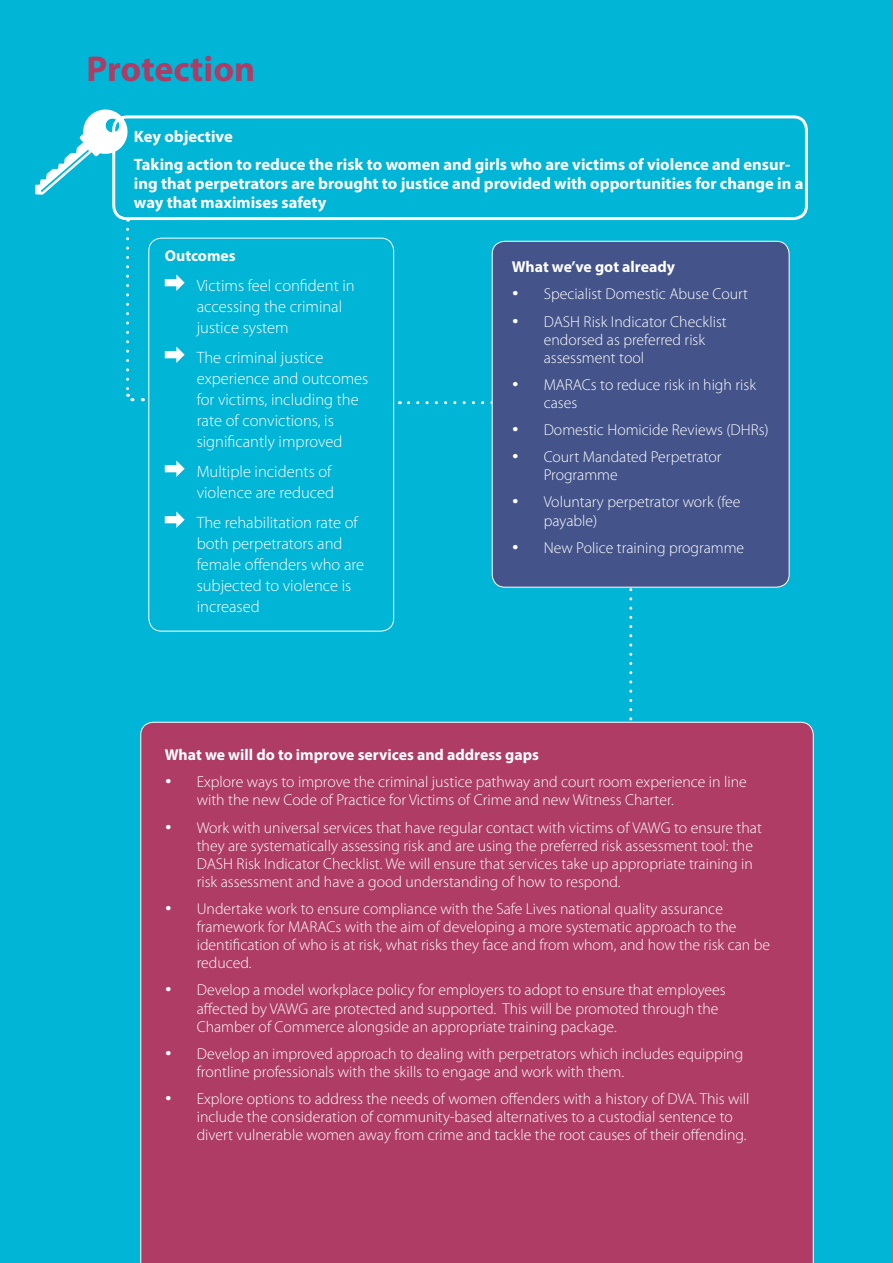
<style>
.page{position:relative;width:893px;height:1263px;background:#00b5d5}
.page>*{position:absolute;margin:0;border:0;box-sizing:border-box;transform-origin:0 0}
.t1{font:700 36px "Myriad Pro";color:#ae3c65}
.t2{font:300 16.5px/21px "Myriad Pro";color:#fff}
.t3{font:700 16.5px/27.9px "Myriad Pro";color:#fff}
.t4{font:300 15.75px/18.1px "Myriad Pro";color:#fff}
.t5{font:700 15.75px "Myriad Pro";color:#fff}
</style>
<div class="page">
<div style="left:148px;top:238px;width:246px;height:393px;border:1px solid #fff;border-radius:13px"></div>
<div style="left:112px;top:115px;width:696px;height:105px;border:3px solid #fff;border-radius:13px"></div>
<svg style="left:35px;top:109px;width:95px;height:86px"></svg>
<svg style="left:165px;top:274px;width:20px;height:17px"></svg>
<svg style="left:165px;top:346px;width:20px;height:17px"></svg>
<svg style="left:165px;top:460px;width:20px;height:17px"></svg>
<svg style="left:165px;top:511px;width:20px;height:17px"></svg>
<svg style="left:126px;top:229px;width:17px;height:173px"></svg>
<svg style="left:408px;top:401px;width:84px;height:3px"></svg>
<svg style="left:629px;top:590px;width:3px;height:132px"></svg>
<div style="left:140px;top:722px;width:674px;height:541px;background:#ae3c65"></div>
<div style="left:492px;top:241px;width:297px;height:346px;background:#445389;border-radius:13px"></div>
<div style="left:492px;top:241px;width:297px;height:346px;border:1px solid #fff;border-radius:13px"></div>
<h1 class="t1" style="left:87px;top:45px;width:170px">Protection</h1>
<p class="t3" style="left:134px;top:122px;width:658px">Key objective<br>Taking action to reduce the risk to women and girls who are victims of violence and ensur-</p>
<p class="t3" style="left:134px;top:173px;width:671px;line-height:19px">ing that perpetrators are brought to justice and provided with opportunities for change in a way that maximises safety</p>
<p class="t5" style="left:165px;top:245px;width:72px">Outcomes</p>
<p class="t2" style="left:197px;top:275px;width:160px">Victims feel confident in accessing the criminal justice system</p>
<p class="t2" style="left:197px;top:347px;width:173px">The criminal justice experience and outcomes for victims, including the rate of convictions, is significantly improved</p>
<p class="t2" style="left:197px;top:461px;width:139px">Multiple incidents of violence are reduced</p>
<p class="t2" style="left:197px;top:512px;width:169px">The rehabilitation rate of both perpetrators and female offenders who are subjected to violence is increased</p>
<p class="t5" style="left:512px;top:257px;width:165px">What we’ve got already</p>
<p class="t4" style="left:512px;top:285px;width:238px">• Specialist Domestic Abuse Court</p>
<p class="t4" style="left:544px;top:312px;width:185px;text-indent:-32px">• DASH Risk Indicator Checklist endorsed as preferred risk assessment tool</p>
<p class="t4" style="left:544px;top:375px;width:214px;text-indent:-32px">• MARACs to reduce risk in high risk cases</p>
<p class="t4" style="left:512px;top:421px;width:258px">• Domestic Homicide Reviews (DHRs)</p>
<p class="t4" style="left:544px;top:448px;width:179px;text-indent:-32px">• Court Mandated Perpetrator<br>Programme</p>
<p class="t4" style="left:544px;top:493px;width:198px;text-indent:-32px">• Voluntary perpetrator work (fee payable)</p>
<p class="t4" style="left:512px;top:538px;width:234px">• New Police training programme</p>
<p class="t5" style="left:165px;top:745px;width:376px">What we will do to improve services and address gaps</p>
<p class="t4" style="left:197px;top:773px;width:552px;text-indent:-32px">• Explore ways to improve the criminal justice pathway and court room experience in line with the new Code of Practice for Victims of Crime and new Witness Charter.</p>
<p class="t4" style="left:197px;top:818px;width:567px;text-indent:-32px">• Work with universal services that have regular contact with victims of VAWG to ensure that they are systematically assessing risk and are using the preferred risk assessment tool: the DASH Risk Indicator Checklist. We will ensure that services take up appropriate training in risk assessment and have a good understanding of how to respond.</p>
<p class="t4" style="left:197px;top:899px;width:575px;text-indent:-32px">• Undertake work to ensure compliance with the Safe Lives national quality assurance framework for MARACs with the aim of developing a more systematic approach to the identification of who is at risk, what risks they face and from whom, and how the risk can be reduced.</p>
<p class="t4" style="left:197px;top:981px;width:530px;text-indent:-32px">• Develop a model workplace policy for employers to adopt to ensure that employees affected by VAWG are protected and supported. This will be promoted through the<br>Chamber of Commerce alongside an appropriate training package.</p>
<p class="t4" style="left:197px;top:1044px;width:548px;text-indent:-32px">• Develop an improved approach to dealing with perpetrators which includes equipping frontline professionals with the skills to engage and work with them.</p>
<p class="t4" style="left:197px;top:1089px;width:554px;text-indent:-32px">• Explore options to address the needs of women offenders with a history of DVA. This will include the consideration of community-based alternatives to a custodial sentence to divert vulnerable women away from crime and tackle the root causes of their offending.</p>
</div>
